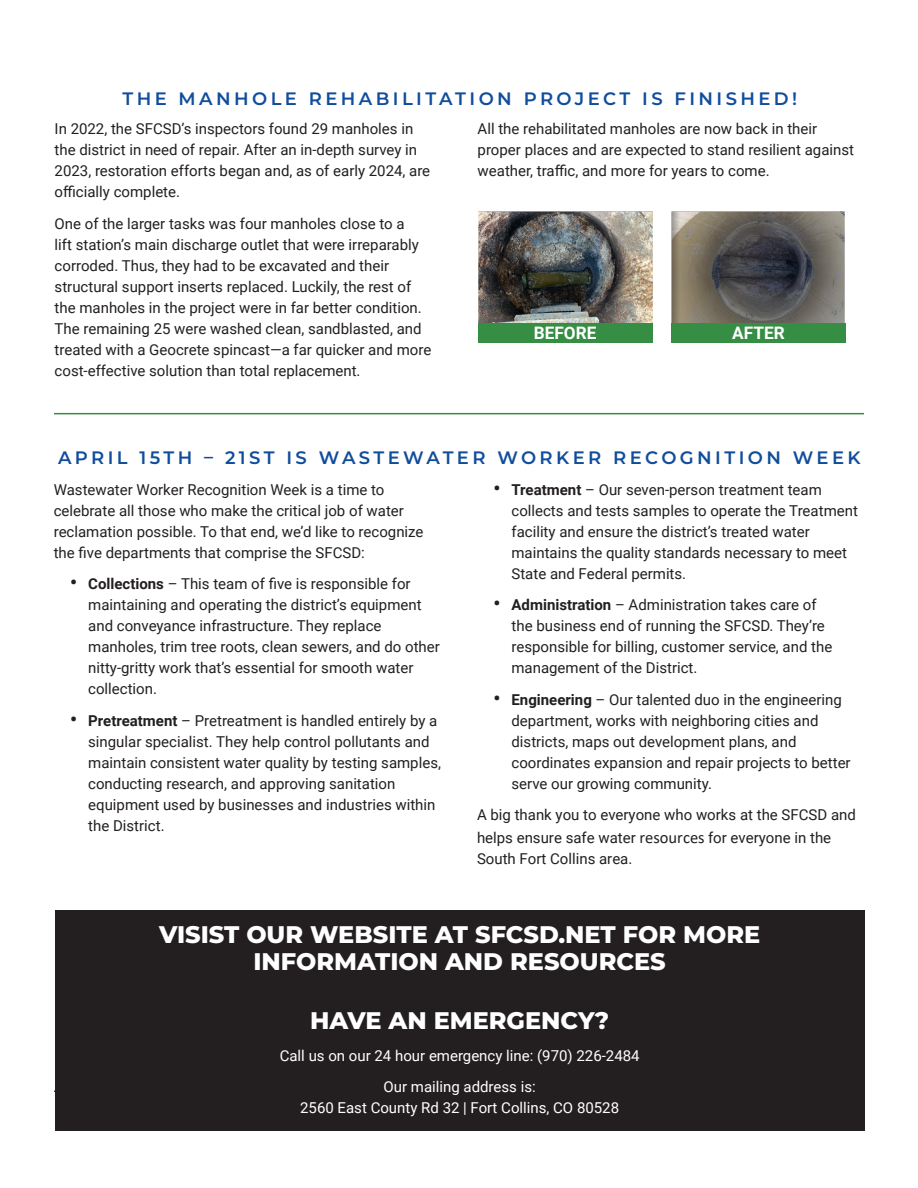
<style>
.page{position:relative;width:918px;height:1188px;background:#fff}
.page>*{position:absolute;margin:0;border:0;box-sizing:border-box;transform-origin:0 0}
.LRG_Heading{font:800 24px/27px "Montserrat";color:#fff;text-align:center}
.SM_Heading{font:600 18px "Montserrat";letter-spacing:.19em;color:#104d9c}
.Text{font:700 17.25px "Roboto";color:#fff}
.Text-2{font:15px/21px "Roboto";color:#231f20}
.Text-3{font:15px "Roboto";color:#fff}
.s1{font-weight:700;font-size:19.5px}
.s2{font-weight:700}
.s3{font-family:"Calibri";font-size:16.5px}
</style>
<div class="page">
<hr style="left:54px;top:1090px;width:810px;height:2px;background:#104d9c">
<div style="left:55px;top:910px;width:810px;height:221px;background:#231f20"></div>
<hr style="left:54px;top:413px;width:810px;height:1px;background:#358e43">
<img style="left:478px;top:211px;width:174px;height:112px">
<div style="left:478px;top:323px;width:174px;height:20px;background:#358e43"></div>
<img style="left:671px;top:211px;width:174px;height:112px">
<div style="left:671px;top:323px;width:174px;height:20px;background:#358e43"></div>
<p class="SM_Heading" style="left:123px;top:86px;width:676px">THE MANHOLE REHABILITATION PROJECT IS FINISHED!</p>
<p class="Text-2" style="left:55px;top:118px;width:377px">In 2022, the SFCSD’s inspectors found 29 manholes in the district in need of repair. After an in-depth survey in 2023, restoration efforts began and, as of early 2024, are officially complete.</p>
<p class="Text-2" style="left:55px;top:212px;width:378px">One of the larger tasks was four manholes close to a<br>lift station’s main discharge outlet that were irreparably corroded. Thus, they had to be excavated and their structural support inserts replaced. Luckily, the rest of the manholes in the project were in far better condition.<br>The remaining 25 were washed clean, sandblasted, and treated with a Geocrete spincast—a far quicker and more cost-effective solution than total replacement.</p>
<p class="Text-2" style="left:478px;top:118px;width:378px">All the rehabilitated manholes are now back in their proper places and are expected to stand resilient against weather, traffic, and more for years to come.</p>
<p class="Text" style="left:534px;top:321px;width:64px">BEFORE</p>
<p class="Text" style="left:732px;top:321px;width:54px">AFTER</p>
<p class="SM_Heading" style="left:58px;top:444px;width:804px">APRIL 15TH – 21ST IS WASTEWATER WORKER RECOGNITION WEEK</p>
<p class="Text-2" style="left:54px;top:478px;width:371px">Wastewater Worker Recognition Week is a time to celebrate all those who make the critical job of water reclamation possible. To that end, we’d like to recognize the five departments that comprise the SFCSD:</p>
<p class="Text-2" style="left:88px;top:573px;width:353px;text-indent:-18px"><span class="s1">•</span> <span class="s2">Collections</span> – This team of five is responsible for maintaining and operating the district’s equipment and conveyance infrastructure. They replace manholes, trim tree roots, clean sewers, and do other nitty-gritty work that’s essential for smooth water collection.</p>
<p class="Text-2" style="left:88px;top:709px;width:354px;text-indent:-18px"><span class="s1">•</span> <span class="s2">Pretreatment</span> – Pretreatment is handled entirely by a singular specialist. They help control pollutants and maintain consistent water quality by testing samples, conducting research, and approving sanitation equipment used by businesses and industries within the District.</p>
<p class="Text-2" style="left:512px;top:478px;width:348px;text-indent:-18px"><span class="s1">•</span> <span class="s2">Treatment</span> – Our seven-person treatment team collects and tests samples to operate the Treatment facility and ensure the district’s treated water maintains the quality standards necessary to meet State and Federal permits.</p>
<p class="Text-2" style="left:512px;top:594px;width:322px;text-indent:-18px"><span class="s1">•</span> <span class="s2">Administration</span> – Administration takes care of the business end of running the SFCSD. They’re responsible for billing, customer service, and the management of the District.</p>
<p class="Text-2" style="left:512px;top:688px;width:341px;text-indent:-18px"><span class="s1">•</span> <span class="s2">Engineering</span> – Our talented duo in the engineering department, works with neighboring cities and districts, maps out development plans, and coordinates expansion and repair projects to better serve our growing community.</p>
<p class="Text-2" style="left:477px;top:803px;width:380px;line-height:22px">A big thank you to everyone who works at the SFCSD and helps ensure safe water <span class="s3">resources</span> for everyone in the<br>South Fort Collins area.</p>
<p class="LRG_Heading" style="left:159px;top:920px;width:603px">VISIST OUR WEBSITE AT SFCSD.NET FOR MORE<br>INFORMATION AND RESOURCES</p>
<p class="LRG_Heading" style="left:310px;top:1006px;width:301px">HAVE AN EMERGENCY?</p>
<p class="Text-3" style="left:280px;top:1045px;width:361px">Call us on our 24 hour emergency line: (970) 226-2484</p>
<p class="Text-3" style="left:384px;top:1076px;width:154px">Our mailing address is:</p>
<p class="Text-3" style="left:300px;top:1097px;width:320px">2560 East County Rd 32 | Fort Collins, CO 80528</p>
</div>
